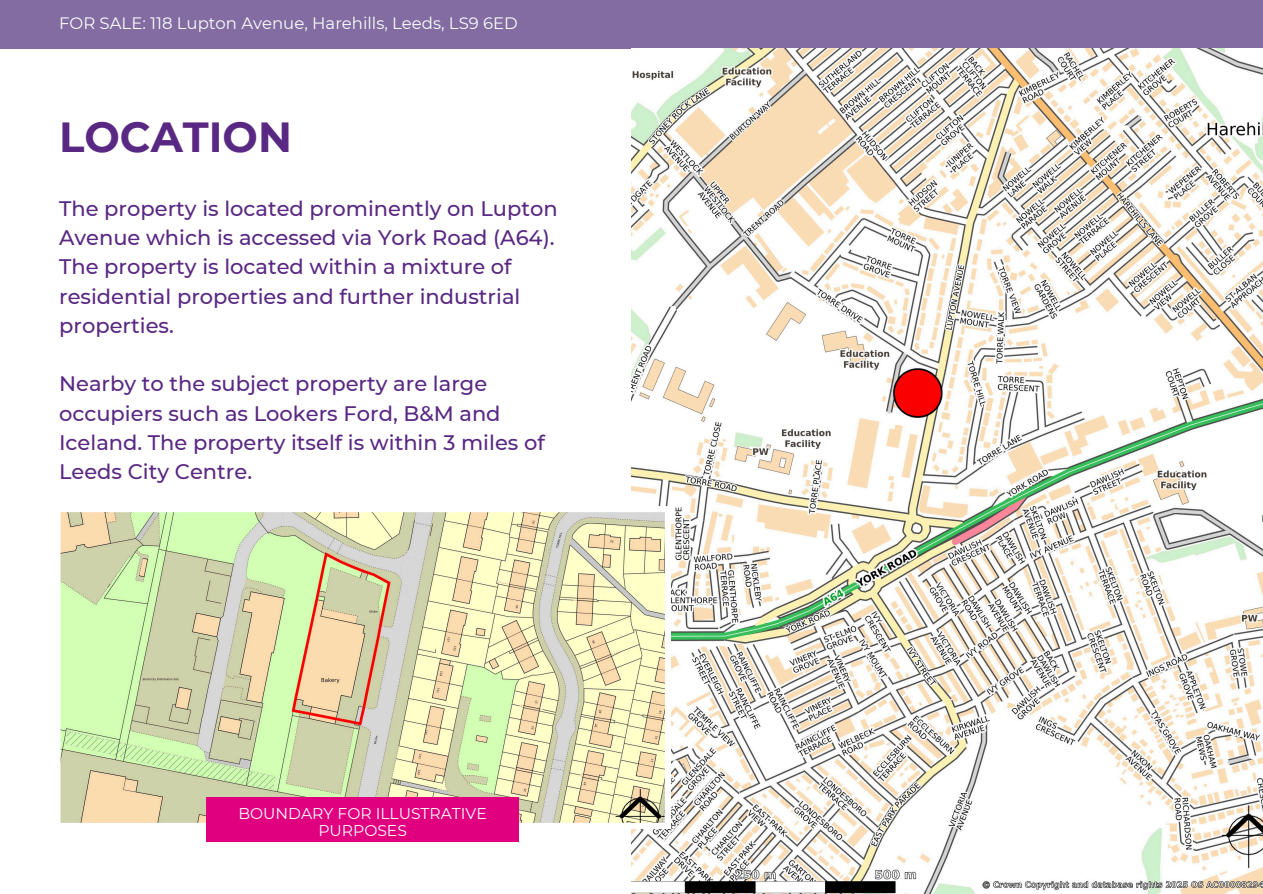
<style>
.page{position:relative;width:1263px;height:894px;background:#fff}
.page>*{position:absolute;margin:0;border:0;box-sizing:border-box;transform-origin:0 0}
.t1{font:700 42px "Montserrat";color:#592883}
.t2{font:500 21px/29.2px "Montserrat";color:#592883}
.t3{font:16.5px "Montserrat";color:#fdfdfd}
.t4{font:15.6px/16.8px "Montserrat";color:#fdfdfd;text-align:center}
</style>
<div class="page">
<div style="left:0;top:0;width:1263px;height:49px;background:#826ca1"></div>
<img style="left:631px;top:49px;width:632px;height:844px">
<svg style="left:60px;top:506px;width:610px;height:322px;background:#dbdfb3"></svg>
<div style="left:206px;top:797px;width:313px;height:45px;background:#e0007f"></div>
<p class="t3" style="left:59px;top:13px;width:460px">FOR SALE: 118 Lupton Avenue, Harehills, Leeds, LS9 6ED</p>
<p class="t1" style="left:59px;top:112px;width:234px">LOCATION</p>
<h1 class="t2" style="left:59px;top:193px;width:500px">The property is located prominently on Lupton Avenue which is accessed via York Road (A64).<br>The property is located within a mixture of residential properties and further industrial properties.</h1>
<h2 class="t2" style="left:59px;top:369px;width:487px">Nearby to the subject property are large occupiers such as Lookers Ford, B&amp;M and Iceland. The property itself is within 3 miles of Leeds City Centre.</h2>
<h2 class="t4" style="left:239px;top:805px;width:250px">BOUNDARY FOR ILLUSTRATIVE<br>PURPOSES</h2>
</div>
